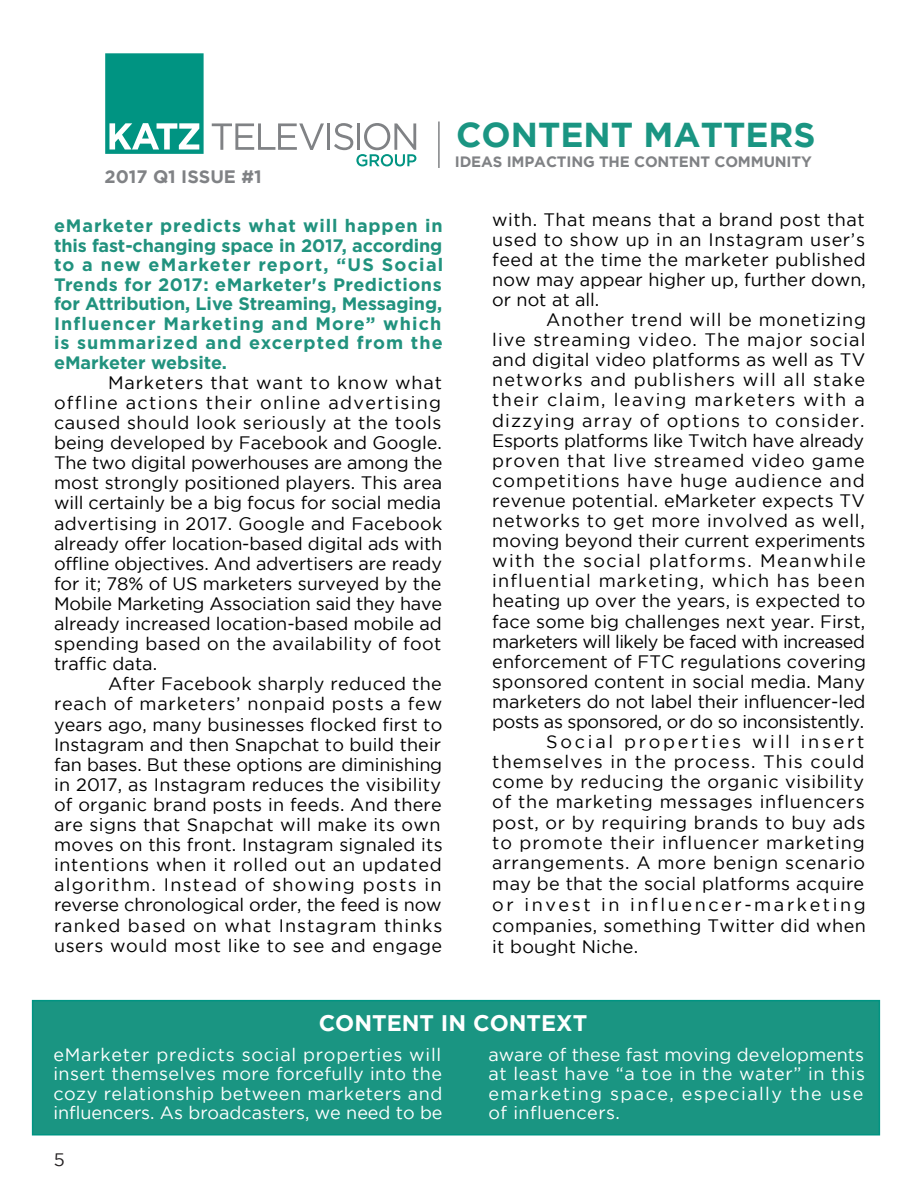
<style>
.page{position:relative;width:918px;height:1188px;background:#fff}
.page>*{position:absolute;margin:0;border:0;box-sizing:border-box;transform-origin:0 0}
.t1{font:700 34.5px "Gotham";color:#1a9582}
.t2{font:700 22.5px "Gotham";color:#fff}
.t3{font:18px/20.1px "Gotham";letter-spacing:.005em;color:#000;text-align:justify}
.t4{font:18px/19.5px "Gotham";letter-spacing:.03em;color:#fff;text-align:justify}
.t5{font:700 18px "Gotham HTF";letter-spacing:-.005em;color:#21927e}
.t6{font:18px "Gotham";letter-spacing:-.015em;color:#000}
.t7{font:700 18px "Gotham HTF";letter-spacing:.03em;color:#21927e}
.t8{font:18px "Gotham";letter-spacing:.07em;color:#000}
.t9{font:18px "Gotham";letter-spacing:.035em;color:#000}
.t10{font:700 18px "Gotham HTF";letter-spacing:.05em;color:#21927e}
.t11{font:700 18px "Gotham HTF";letter-spacing:.065em;color:#21927e}
.t12{font:700 18px "Gotham HTF";letter-spacing:.07em;color:#21927e}
.t13{font:700 18px "Gotham HTF";letter-spacing:.06em;color:#21927e}
.t14{font:18px "Gotham";letter-spacing:.05em;color:#000}
.t15{font:700 18px "Gotham HTF";color:#21927e}
.t16{font:700 18px "Gotham";color:#808285}
.t17{font:18px "Gotham";color:#231f20}
.t18{font:700 15px "Gotham";letter-spacing:-.01em;color:#808285}
</style>
<div class="page">
<div style="left:32px;top:1000px;width:848px;height:136px;background:#1a9582;border:2px solid #009482"></div>
<svg style="left:212px;top:123px;width:112px;height:27px"></svg>
<hr style="left:327px;top:123px;width:3px;height:27px;background:#808285">
<svg style="left:334px;top:123px;width:82px;height:43px"></svg>
<svg style="left:105px;top:53px;width:99px;height:101px;background:#21a192"></svg>
<hr style="left:438px;top:122px;width:2px;height:46px;background:#808285">
<p class="t16" style="left:105px;top:166px;width:159px">2017 Q1 ISSUE #1</p>
<p class="t10" style="left:54px;top:216px;width:390px">eMarketer predicts what will happen in</p>
<p class="t5" style="left:54px;top:235px;width:390px">this fast-changing space in 2017, according</p>
<p class="t12" style="left:54px;top:255px;width:391px">to a new eMarketer report, “US Social</p>
<p class="t7" style="left:54px;top:274px;width:389px">Trends for 2017: eMarketer's Predictions</p>
<p class="t5" style="left:54px;top:294px;width:390px">for Attribution, Live Streaming, Messaging,</p>
<p class="t11" style="left:54px;top:313px;width:389px">Influencer Marketing and More” which</p>
<p class="t13" style="left:54px;top:333px;width:390px">is summarized and excerpted from the</p>
<p class="t15" style="left:54px;top:352px;width:175px">eMarketer website.</p>
<p class="t14" style="left:108px;top:373px;width:336px">Marketers that want to know what</p>
<p class="t8" style="left:54px;top:393px;width:389px">offline actions their online advertising</p>
<p class="t9" style="left:54px;top:413px;width:389px">caused should look seriously at the tools</p>
<p class="t3" style="left:54px;top:432px;width:389px">being developed by Facebook and Google.</p>
<p class="t3" style="left:54px;top:453px;width:390px">The two digital powerhouses are among the</p>
<p class="t3" style="left:54px;top:473px;width:390px">most strongly positioned players. This area</p>
<p class="t3" style="left:54px;top:493px;width:389px">will certainly be a big focus for social media</p>
<p class="t3" style="left:54px;top:513px;width:390px">advertising in 2017. Google and Facebook</p>
<p class="t3" style="left:54px;top:533px;width:390px">already offer location-based digital ads with</p>
<p class="t3" style="left:54px;top:553px;width:390px">offline objectives. And advertisers are ready</p>
<p class="t3" style="left:54px;top:573px;width:389px">for it; 78% of US marketers surveyed by the</p>
<p class="t6" style="left:54px;top:594px;width:390px">Mobile Marketing Association said they have</p>
<p class="t3" style="left:54px;top:613px;width:389px">already increased location-based mobile ad</p>
<p class="t3" style="left:54px;top:633px;width:389px">spending based on the availability of foot</p>
<p class="t3" style="left:54px;top:654px;width:105px">traffic data.</p>
<p class="t3" style="left:54px;top:674px;width:390px;text-indent:54px">After Facebook sharply reduced the reach of marketers’ nonpaid posts a few years ago, many businesses flocked first to Instagram and then Snapchat to build their fan bases. But these options are diminishing in 2017, as Instagram reduces the visibility of organic brand posts in feeds. And there are signs that Snapchat will make its own moves on this front. Instagram signaled its intentions when it rolled out an updated algorithm. Instead of showing posts in reverse chronological order, the feed is now ranked based on what Instagram thinks users would most like to see and engage</p>
<p class="t1" style="left:456px;top:115px;width:361px">CONTENT MATTERS</p>
<p class="t18" style="left:455px;top:153px;width:358px">IDEAS IMPACTING THE CONTENT COMMUNITY</p>
<p class="t3" style="left:492px;top:209px;width:375px">with. That means that a brand post that used to show up in an Instagram user’s feed at the time the marketer published now may appear higher up, further down, or not at all.</p>
<p class="t3" style="left:492px;top:309px;width:375px;text-indent:54px">Another trend will be monetizing live streaming video. The major social and digital video platforms as well as TV networks and publishers will all stake their claim, leaving marketers with a dizzying array of options to consider.<br>Esports platforms like Twitch have already proven that live streamed video game competitions have huge audience and revenue potential. eMarketer expects TV networks to get more involved as well, moving beyond their current experiments with the social platforms. Meanwhile influential marketing, which has been heating up over the years, is expected to face some big challenges next year. First, marketers will likely be faced with increased enforcement of FTC regulations covering sponsored content in social media. Many marketers do not label their influencer-led posts as sponsored, or do so inconsistently.</p>
<p class="t3" style="left:492px;top:731px;width:375px;text-indent:54px">Social properties will insert themselves in the process. This could come by reducing the organic visibility of the marketing messages influencers post, or by requiring brands to buy ads to promote their influencer marketing arrangements. A more benign scenario may be that the social platforms acquire or invest in influencer-marketing companies, something Twitter did when it bought Niche.</p>
<p class="t2" style="left:319px;top:1010px;width:270px">CONTENT IN CONTEXT</p>
<p class="t4" style="left:53px;top:1045px;width:391px">eMarketer predicts social properties will insert themselves more forcefully into the cozy relationship between marketers and influencers. As broadcasters, we need to be</p>
<p class="t4" style="left:488px;top:1045px;width:378px">aware of these fast moving developments at least have “a toe in the water” in this emarketing space, especially the use of influencers.</p>
<p class="t17" style="left:54px;top:1150px;width:13px">5</p>
</div>
